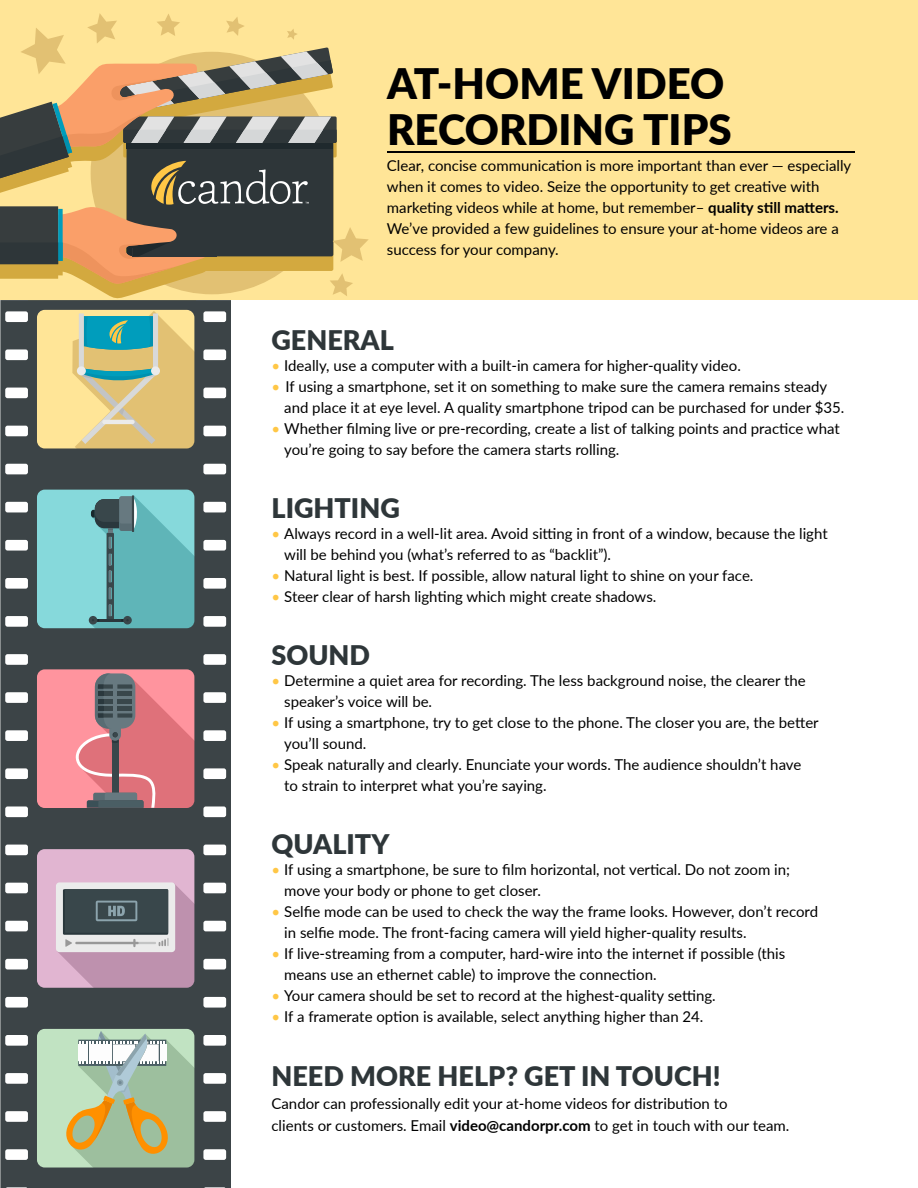
<style>
.page{position:relative;width:918px;height:1188px;background:#fff}
.page>*{position:absolute;margin:0;border:0;box-sizing:border-box;transform-origin:0 0}
.t1{font:900 42px/46.5px "Lato";color:#000}
.t2{font:900 27px "Lato";color:#2e3639}
.t3{font:15px/21px "Lato";color:#000}
.s1{font-weight:700}
.s2{color:#ffc746}
</style>
<div class="page">
<div style="left:0;top:0;width:918px;height:300px;background:#ffe597"></div>
<svg style="left:0;top:13px;width:369px;height:283px"></svg>
<hr style="left:387px;top:152px;width:468px;height:1px;background:#000">
<svg style="left:0;top:300px;width:231px;height:888px;background:#868882"></svg>
<h1 class="t1" style="left:387px;top:58px;width:346px">AT-HOME VIDEO<br>RECORDING TIPS</h1>
<p class="t3" style="left:387px;top:155px;width:466px">Clear, concise communication is more important than ever — especially when it comes to video. Seize the opportunity to get creative with marketing videos while at home, but remember– <span class="s1">quality still matters.<br></span>We’ve provided a few guidelines to ensure your at-home videos are a success for your company.</p>
<h2 class="t2" style="left:272px;top:320px;width:124px">GENERAL</h2>
<p class="t3" style="left:272px;top:354px;width:471px"><span class="s2">•</span> Ideally, use a computer with a built-in camera for higher-quality video.</p>
<p class="t3" style="left:284px;top:375px;width:562px;text-indent:-13px"><span class="s2">•</span> If using a smartphone, set it on something to make sure the camera remains steady and place it at eye level. A quality smartphone tripod can be purchased for under $35.</p>
<p class="t3" style="left:284px;top:417px;width:557px;text-indent:-13px"><span class="s2">•</span> Whether filming live or pre-recording, create a list of talking points and practice what you’re going to say before the camera starts rolling.</p>
<h2 class="t2" style="left:272px;top:488px;width:130px">LIGHTING</h2>
<p class="t3" style="left:284px;top:522px;width:545px;text-indent:-13px"><span class="s2">•</span> Always record in a well-lit area. Avoid sitting in front of a window, because the light will be behind you (what’s referred to as “backlit”).</p>
<p class="t3" style="left:272px;top:564px;width:483px"><span class="s2">•</span> Natural light is best. If possible, allow natural light to shine on your face.</p>
<p class="t3" style="left:272px;top:585px;width:386px"><span class="s2">•</span> Steer clear of harsh lighting which might create shadows.</p>
<h2 class="t2" style="left:272px;top:635px;width:100px">SOUND</h2>
<p class="t3" style="left:284px;top:669px;width:523px;text-indent:-13px"><span class="s2">•</span> Determine a quiet area for recording. The less background noise, the clearer the speaker’s voice will be.</p>
<p class="t3" style="left:284px;top:711px;width:536px;text-indent:-13px"><span class="s2">•</span> If using a smartphone, try to get close to the phone. The closer you are, the better you’ll sound.</p>
<p class="t3" style="left:284px;top:753px;width:519px;text-indent:-13px"><span class="s2">•</span> Speak naturally and clearly. Enunciate your words. The audience shouldn’t have to strain to interpret what you’re saying.</p>
<h2 class="t2" style="left:272px;top:824px;width:120px">QUALITY</h2>
<p class="t3" style="left:284px;top:858px;width:507px;text-indent:-13px"><span class="s2">•</span> If using a smartphone, be sure to film horizontal, not vertical. Do not zoom in; move your body or phone to get closer.</p>
<p class="t3" style="left:284px;top:900px;width:535px;text-indent:-13px"><span class="s2">•</span> Selfie mode can be used to check the way the frame looks. However, don’t record in selfie mode. The front-facing camera will yield higher-quality results.</p>
<p class="t3" style="left:284px;top:942px;width:503px;text-indent:-13px"><span class="s2">•</span> If live-streaming from a computer, hard-wire into the internet if possible (this means use an ethernet cable) to improve the connection.</p>
<p class="t3" style="left:272px;top:984px;width:446px"><span class="s2">•</span> Your camera should be set to record at the highest-quality setting.</p>
<p class="t3" style="left:272px;top:1005px;width:434px"><span class="s2">•</span> If a framerate option is available, select anything higher than 24.</p>
<h2 class="t2" style="left:272px;top:1056px;width:451px">NEED MORE HELP? GET IN TOUCH!</h2>
<p class="t3" style="left:272px;top:1092px;width:519px;line-height:22.5px">Candor can professionally edit your at-home videos for distribution to<br>clients or customers. Email <span class="s1">video@candorpr.com</span> to get in touch with our team.</p>
</div>
